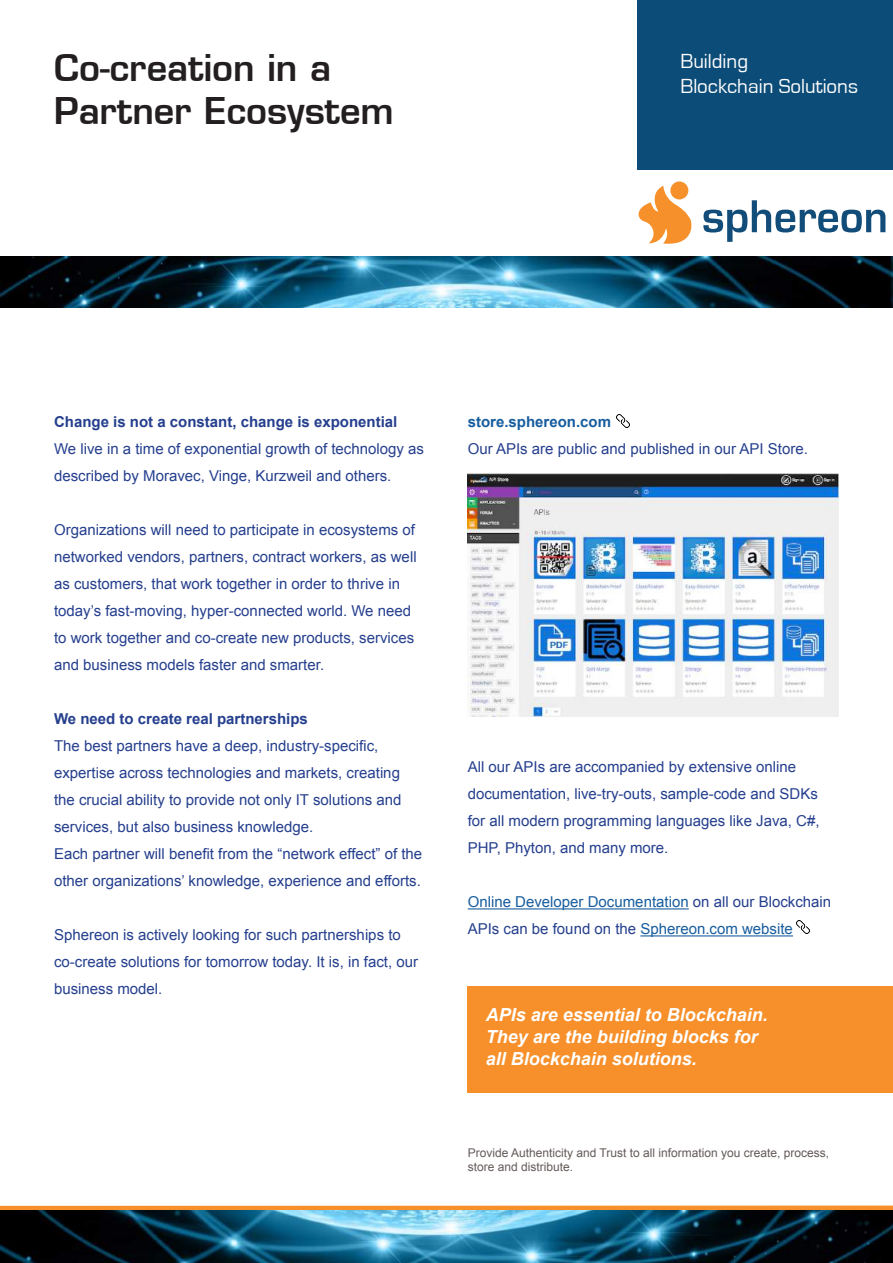
<style>
.page{position:relative;width:893px;height:1263px;background:#fff}
.page>*{position:absolute;margin:0;border:0;box-sizing:border-box;transform-origin:0 0}
.t1{font:600 36px "Eurostile";color:#231f20}
.t2{font:21px "Eurostile";color:#fff}
.t3{font:italic 700 18px/21.6px "Arial";color:#fff}
.t4{font:15px/27px "Arial";color:#253f8e}
.t5{font:15px/27px "Arial";color:#175d9e}
.t6{font:700 15px "Arial";color:#253f8e}
.t7{font:700 15px "Arial";color:#175d9e}
.t8{font:12px/14.4px "Arial";color:#635a58}
.s1{color:#253f8e}
</style>
<div class="page">
<div style="left:637px;top:1px;width:256px;height:169px;background:#0c4c78"></div>
<img style="left:468px;top:473px;width:371px;height:244px">
<hr style="left:468px;top:908px;width:221px;height:1px;background:#175d9e">
<hr style="left:640px;top:935px;width:153px;height:1px;background:#175d9e">
<div style="left:0;top:1205px;width:893px;height:5px;background:#f7902a"></div>
<img style="left:0;top:1210px;width:893px;height:53px">
<svg style="left:670px;top:181px;width:18px;height:18px"></svg>
<svg style="left:638px;top:186px;width:54px;height:58px"></svg>
<svg style="left:703px;top:200px;width:182px;height:42px"></svg>
<img style="left:0;top:256px;width:893px;height:52px">
<div style="left:468px;top:986px;width:425px;height:107px;background:#f7902a"></div>
<svg style="left:617px;top:415px;width:12px;height:12px"></svg>
<svg style="left:797px;top:921px;width:12px;height:12px"></svg>
<h1 class="t1" style="left:54px;top:45px;width:279px">Co-creation in a</h1>
<h1 class="t1" style="left:54px;top:88px;width:341px">Partner Ecosystem</h1>
<h2 class="t2" style="left:680px;top:50px;width:69px">Building</h2>
<h2 class="t2" style="left:680px;top:75px;width:179px">Blockchain Solutions</h2>
<p class="t6" style="left:54px;top:412px;width:345px">Change is not a constant, change is exponential</p>
<p class="t4" style="left:54px;top:436px;width:371px">We live in a time of exponential growth of technology as described by Moravec, Vinge, Kurzweil and others.</p>
<p class="t4" style="left:54px;top:517px;width:364px">Organizations will need to participate in ecosystems of networked vendors, partners, contract workers, as well as customers, that work together in order to thrive in today’s fast-moving, hyper-connected world. We need to work together and co-create new products, services and business models faster and smarter.</p>
<p class="t6" style="left:54px;top:709px;width:255px">We need to create real partnerships</p>
<p class="t4" style="left:54px;top:733px;width:370px">The best partners have a deep, industry-specific, expertise across technologies and markets, creating the crucial ability to provide not only IT solutions and services, but also business knowledge.<br>Each partner will benefit from the “network effect” of the other organizations’ knowledge, experience and efforts.</p>
<p class="t4" style="left:54px;top:922px;width:366px">Sphereon is actively looking for such partnerships to co-create solutions for tomorrow today. It is, in fact, our business model.</p>
<p class="t7" style="left:468px;top:412px;width:145px">store.sphereon.com</p>
<p class="t4" style="left:468px;top:436px;width:342px">Our APIs are public and published in our API Store.</p>
<p class="t4" style="left:468px;top:754px;width:353px">All our APIs are accompanied by extensive online documentation, live-try-outs, sample-code and SDKs for all modern programming languages like Java, C#, PHP, Phyton, and many more.</p>
<p class="t5" style="left:468px;top:889px;width:365px">Online Developer Documentation <span class="s1">on all our Blockchain<br>APIs can be found on the</span> Sphereon.com website</p>
<p class="t3" style="left:486px;top:1005px;width:284px">APIs are essential to Blockchain.<br>They are the building blocks for all Blockchain solutions.</p>
<p class="t8" style="left:468px;top:1145px;width:363px">Provide Authenticity and Trust to all information you create, process, store and distribute.</p>
</div>
